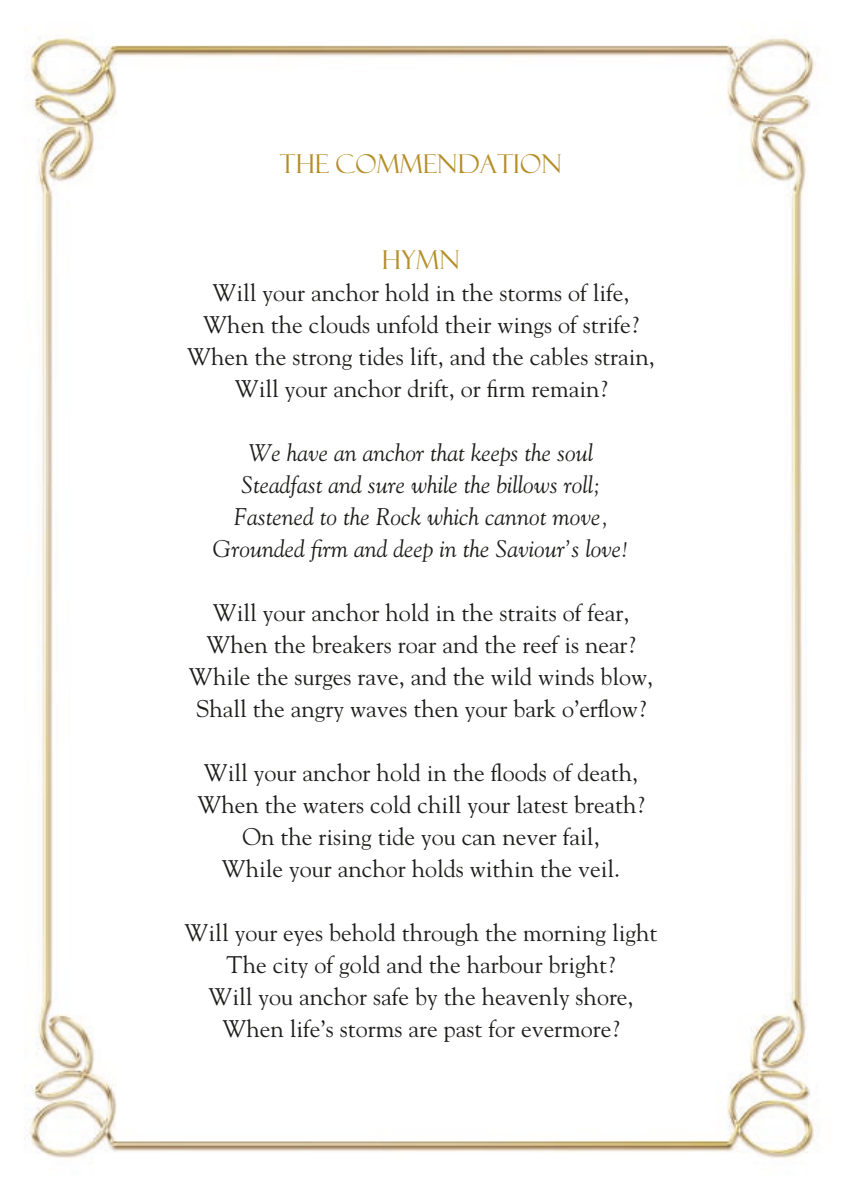
<style>
.page{position:relative;width:842px;height:1191px;background:#fff}
.page>*{position:absolute;margin:0;border:0;box-sizing:border-box;transform-origin:0 0}
.t1{font:26px "Felix Titling";color:#b58e28}
.t2{font:24px/32px "Goudy";color:#1d1d1b;text-align:center}
.t3{font:italic 24px/32px "Goudy";color:#1d1d1b;text-align:center}
</style>
<div class="page">
<img style="left:24px;top:28px;width:791px;height:1131px">
<p class="t1" style="left:280px;top:149px;width:283px">THE COMMENDATION</p>
<p class="t1" style="left:382px;top:245px;width:80px">HYMN</p>
<p class="t2" style="left:187px;top:277px;width:469px">Will your anchor hold in the storms of life, When the clouds unfold their wings of strife?<br>When the strong tides lift, and the cables strain, Will your anchor drift, or firm remain?</p>
<p class="t3" style="left:213px;top:437px;width:418px">We have an anchor that keeps the soul Steadfast and sure while the billows roll; Fastened to the Rock which cannot move, Grounded firm and deep in the Saviour’s love!</p>
<p class="t2" style="left:189px;top:597px;width:465px">Will your anchor hold in the straits of fear, When the breakers roar and the reef is near?<br>While the surges rave, and the wild winds blow, Shall the angry waves then your bark o’erflow?</p>
<p class="t2" style="left:197px;top:756px;width:449px">Will your anchor hold in the floods of death, When the waters cold chill your latest breath?<br>On the rising tide you can never fail,<br>While your anchor holds within the veil.</p>
<p class="t2" style="left:185px;top:916px;width:474px">Will your eyes behold through the morning light The city of gold and the harbour bright?<br>Will you anchor safe by the heavenly shore, When life’s storms are past for evermore?</p>
</div>
